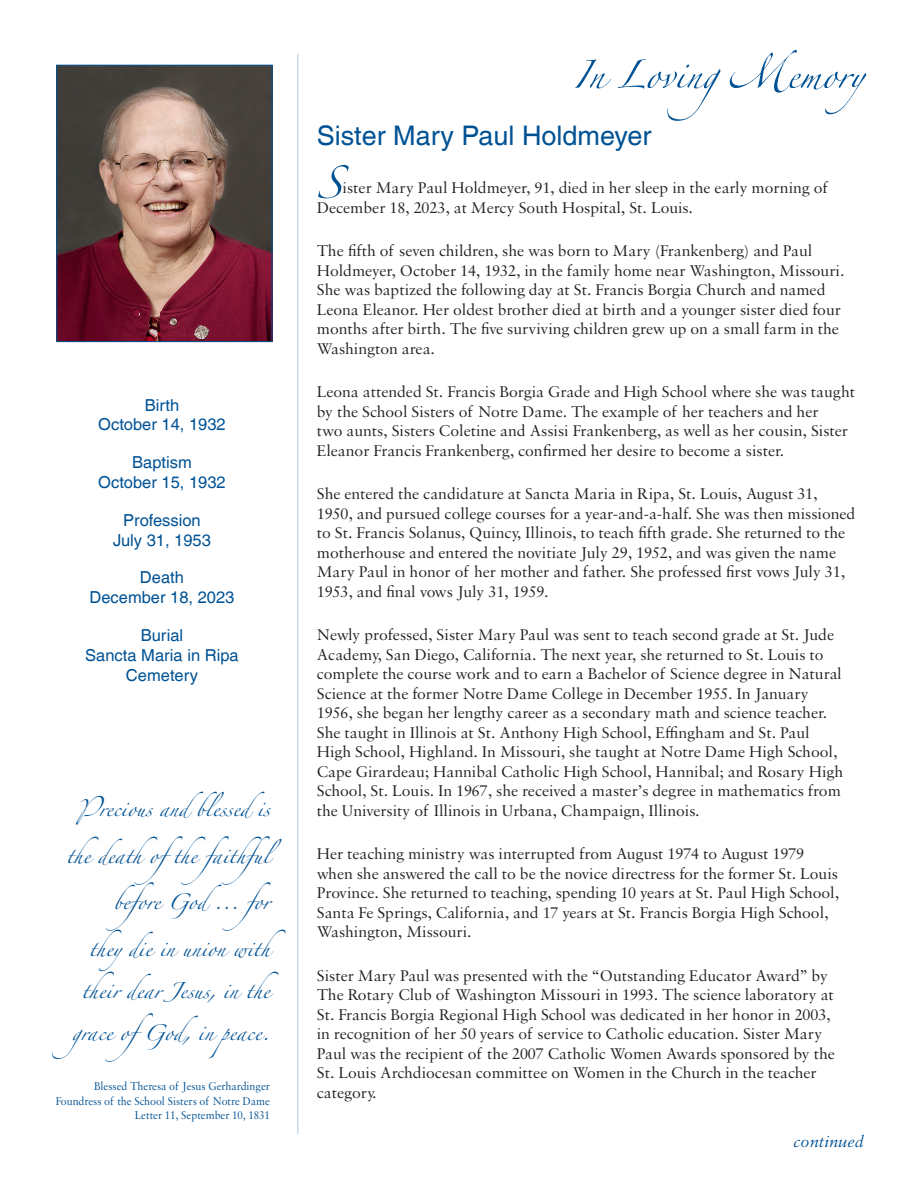
<style>
.page{position:relative;width:918px;height:1188px;background:#fff}
.page>*{position:absolute;margin:0;border:0;box-sizing:border-box;transform-origin:0 0}
.Drop_Cap_Graph{font:72px "Zapfino Extra LT Pro";color:#005294}
.t1{font:63px "Zapfino Extra LT Pro";color:#005294}
.t2{font:36px/42px "Zapfino Extra LT Pro";color:#005294}
.Head_1{font:27px "Helvetica LT Com";color:#005294}
.t3{font:italic 17.25px "Sabon MT Pro";color:#005294}
.Drop_Cap_Graph-2{font:16.5px/19.5px "Sabon MT Pro";color:#231f20}
.Date_Headers{font:16.5px/19.8px "Helvetica LT Com";color:#005294;text-align:center}
.t4{font:12px/14.4px "Sabon MT Pro";color:#005294;text-align:right;scale:.93 1}
</style>
<div class="page">
<hr style="left:297px;top:54px;width:1px;height:1080px;background:#c5dce9">
<img style="left:58px;top:67px;width:212px;height:273px">
<div style="left:56px;top:65px;width:216px;height:277px;border:1px solid #005294"></div>
<p class="Date_Headers" style="left:98px;top:395px;width:129px">Birth<br>October 14, 1932</p>
<p class="Date_Headers" style="left:98px;top:452px;width:129px">Baptism<br>October 15, 1932</p>
<p class="Date_Headers" style="left:113px;top:510px;width:99px">Profession<br>July 31, 1953</p>
<p class="Date_Headers" style="left:90px;top:568px;width:146px">Death<br>December 18, 2023</p>
<p class="Date_Headers" style="left:85px;top:625px;width:155px">Burial<br>Sancta Maria in Ripa<br>Cemetery</p>
<h3 class="t2" style="left:78px;top:783px;width:193px">Precious and blessed is</h3>
<h3 class="t2" style="left:66px;top:829px;width:228px">the death ofthe faithful</h3>
<h3 class="t2" style="left:113px;top:876px;width:182px">before God ... for</h3>
<h3 class="t2" style="left:89px;top:922px;width:182px">they die in union with</h3>
<h3 class="t2" style="left:72px;top:964px;width:199px">their dear Jesus, in the grace ofGod, in peace.</h3>
<p class="t4" style="left:56px;top:1079px;width:232px">Blessed Theresa of Jesus Gerhardinger<br>Foundress of the School Sisters of Notre Dame<br>Letter 11, September 10, 1831</p>
<h2 class="t1" style="left:573px;top:29px;width:293px">In LovingMemory</h2>
<p class="Head_1" style="left:317px;top:120px;width:336px">Sister Mary Paul Holdmeyer</p>
<p class="Drop_Cap_Graph" style="left:317px;top:131px;width:27px">S</p>
<p class="Drop_Cap_Graph-2" style="left:317px;top:178px;width:513px;text-indent:26px">ister Mary Paul Holdmeyer, 91, died in her sleep in the early morning of<br>December 18, 2023, at Mercy South Hospital, St. Louis.</p>
<p class="Drop_Cap_Graph-2" style="left:317px;top:241px;width:529px">The fifth of seven children, she was born to Mary (Frankenberg) and Paul Holdmeyer, October 14, 1932, in the family home near Washington, Missouri.<br>She was baptized the following day at St. Francis Borgia Church and named Leona Eleanor. Her oldest brother died at birth and a younger sister died four months after birth. The five surviving children grew up on a small farm in the Washington area.</p>
<p class="Drop_Cap_Graph-2" style="left:317px;top:382px;width:540px">Leona attended St. Francis Borgia Grade and High School where she was taught by the School Sisters of Notre Dame. The example of her teachers and her<br>two aunts, Sisters Coletine and Assisi Frankenberg, as well as her cousin, Sister Eleanor Francis Frankenberg, confirmed her desire to become a sister.</p>
<p class="Drop_Cap_Graph-2" style="left:317px;top:484px;width:540px">She entered the candidature at Sancta Maria in Ripa, St. Louis, August 31, 1950, and pursued college courses for a year-and-a-half. She was then missioned to St. Francis Solanus, Quincy, Illinois, to teach fifth grade. She returned to the motherhouse and entered the novitiate July 29, 1952, and was given the name Mary Paul in honor of her mother and father. She professed first vows July 31, 1953, and final vows July 31, 1959.</p>
<p class="Drop_Cap_Graph-2" style="left:317px;top:625px;width:528px">Newly professed, Sister Mary Paul was sent to teach second grade at St. Jude Academy, San Diego, California. The next year, she returned to St. Louis to complete the course work and to earn a Bachelor of Science degree in Natural Science at the former Notre Dame College in December 1955. In January 1956, she began her lengthy career as a secondary math and science teacher.<br>She taught in Illinois at St. Anthony High School, Effingham and St. Paul High School, Highland. In Missouri, she taught at Notre Dame High School, Cape Girardeau; Hannibal Catholic High School, Hannibal; and Rosary High School, St. Louis. In 1967, she received a master’s degree in mathematics from the University of Illinois in Urbana, Champaign, Illinois.</p>
<p class="Drop_Cap_Graph-2" style="left:317px;top:844px;width:524px">Her teaching ministry was interrupted from August 1974 to August 1979 when she answered the call to be the novice directress for the former St. Louis Province. She returned to teaching, spending 10 years at St. Paul High School, Santa Fe Springs, California, and 17 years at St. Francis Borgia High School, Washington, Missouri.</p>
<p class="Drop_Cap_Graph-2" style="left:317px;top:965px;width:520px">Sister Mary Paul was presented with the “Outstanding Educator Award” by The Rotary Club of Washington Missouri in 1993. The science laboratory at St. Francis Borgia Regional High School was dedicated in her honor in 2003, in recognition of her 50 years of service to Catholic education. Sister Mary Paul was the recipient of the 2007 Catholic Women Awards sponsored by the St. Louis Archdiocesan committee on Women in the Church in the teacher category.</p>
<p class="t3" style="left:793px;top:1131px;width:72px">continued</p>
</div>
